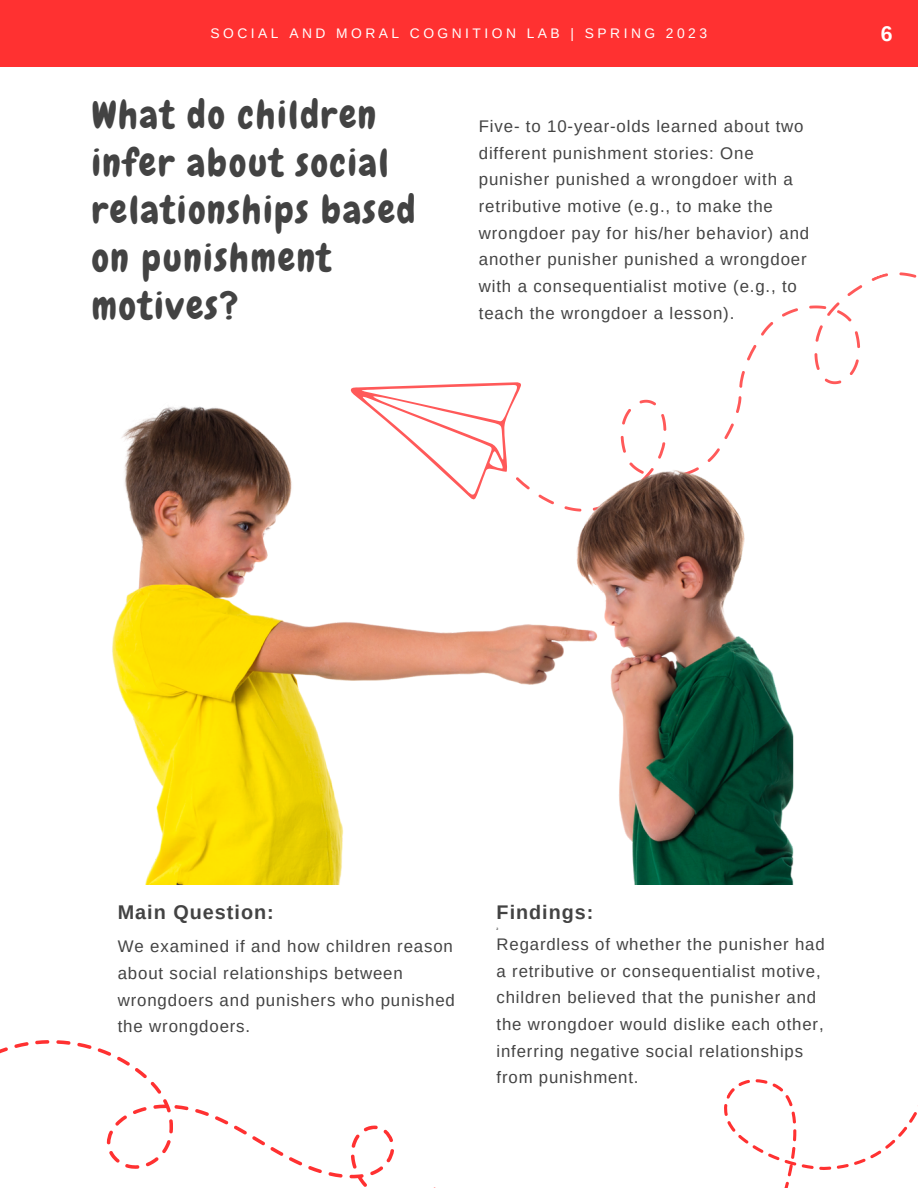
<style>
.page{position:relative;width:918px;height:1188px;background:#fff}
.page>*{position:absolute;margin:0;border:0;box-sizing:border-box;transform-origin:0 0}
.t1{font:38.4px/47.7px "Chewy";letter-spacing:.05em;color:#434343}
.t2{font:700 21.3px "Arimo";color:#fff}
.t3{font:700 19.8px "Arimo";letter-spacing:.05em;color:#434343}
.t4{font:16.8px/26.7px "Arimo";letter-spacing:.05em;color:#434343}
.t5{font:13.8px "Arimo";letter-spacing:.25em;color:#fff}
.t6{font:700 3.3px "Arimo";color:#434343}
</style>
<div class="page">
<div style="left:0;top:0;width:918px;height:67px;background:#ff3131"></div>
<svg style="left:724px;top:1079px;width:194px;height:109px"></svg>
<svg style="left:350px;top:382px;width:171px;height:10px"></svg>
<svg style="left:739px;top:272px;width:178px;height:116px"></svg>
<img style="left:112px;top:392px;width:682px;height:493px">
<svg style="left:0;top:1040px;width:436px;height:148px"></svg>
<p class="t5" style="left:211px;top:26px;width:498px">SOCIAL AND MORAL COGNITION LAB | SPRING 2023</p>
<h1 class="t1" style="left:92px;top:91px;width:325px">What do children infer about social relationships based on punishment motives?</h1>
<p class="t4" style="left:479px;top:113px;width:332px">Five- to 10-year-olds learned about two different punishment stories: One punisher punished a wrongdoer with a retributive motive (e.g., to make the wrongdoer pay for his/her behavior) and another punisher punished a wrongdoer with a consequentialist motive (e.g., to teach the wrongdoer a lesson).</p>
<p class="t2" style="left:881px;top:22px;width:13px">6</p>
<p class="t3" style="left:118px;top:901px;width:158px">Main Question:</p>
<p class="t4" style="left:118px;top:933px;width:339px">We examined if and how children reason about social relationships between wrongdoers and punishers who punished the wrongdoers.</p>
<p class="t3" style="left:497px;top:901px;width:98px">Findings:</p>
<p class="t6" style="left:497px;top:927px;width:3px">2</p>
<p class="t4" style="left:497px;top:931px;width:330px">Regardless of whether the punisher had a retributive or consequentialist motive, children believed that the punisher and the wrongdoer would dislike each other, inferring negative social relationships from punishment.</p>
</div>
